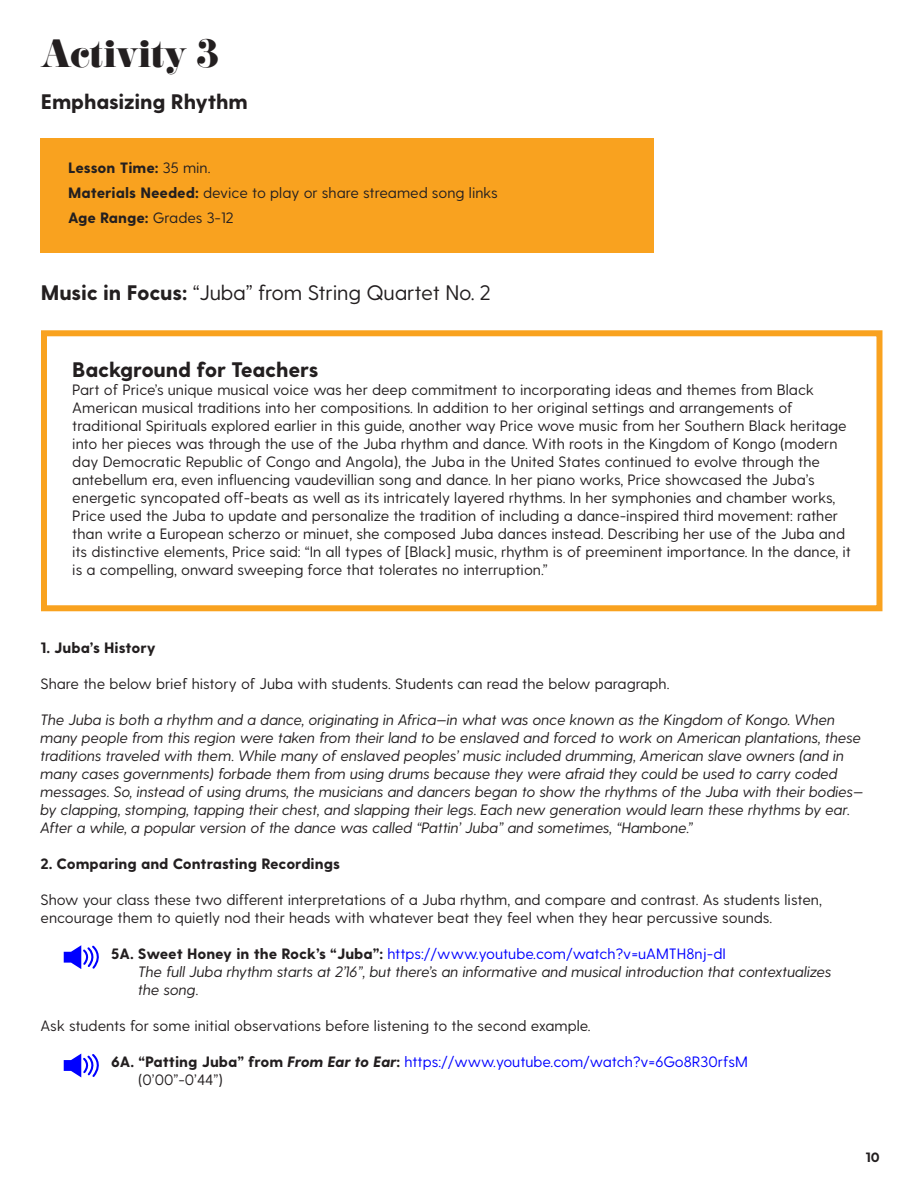
<style>
.page{position:relative;width:918px;height:1188px;background:#fff}
.page>*{position:absolute;margin:0;border:0;box-sizing:border-box;transform-origin:0 0}
.t1{font:34.5px "Eloquent JF Regular Pro";color:#231f20}
.t2{font:21px "Greycliff CF";letter-spacing:-.01em;color:#231f20}
.t3{font:800 21px "Greycliff CF";letter-spacing:-.01em;color:#231f20}
.t4{font:15px/18px "Greycliff CF";color:#231f20}
.t5{font:italic 15px/18px "Greycliff CF";color:#231f20}
.t6{font:15px "Greycliff CF";color:#00f}
.t7{font:800 15px "Greycliff CF";color:#231f20}
.t8{font:800 13.5px "Greycliff CF";color:#231f20}
.s1{font-weight:400}
.s2{font-weight:800}
.s3{font-weight:800;color:#231f20}
.s4{font-weight:800;font-style:italic;color:#231f20}
</style>
<div class="page">
<svg style="left:64px;top:945px;width:35px;height:24px"></svg>
<svg style="left:64px;top:1053px;width:35px;height:25px"></svg>
<div style="left:40px;top:138px;width:614px;height:115px;background:#f9a21f"></div>
<div style="left:41px;top:330px;width:841px;height:281px;border:6px solid #f9a21f"></div>
<p class="t1" style="left:41px;top:35px;width:180px">Activity 3</p>
<p class="t3" style="left:41px;top:89px;width:209px">Emphasizing Rhythm</p>
<p class="t7" style="left:68px;top:159px;width:144px">Lesson Time: <span class="s1">35 min.</span></p>
<p class="t4" style="left:68px;top:184px;width:431px"><span class="s2">Materials Needed:</span> device to play or share streamed song links</p>
<p class="t4" style="left:68px;top:209px;width:167px"><span class="s2">Age Range:</span> Grades 3-12</p>
<p class="t2" style="left:41px;top:280px;width:451px"><span class="s2">Music in Focus:</span> “Juba” from String Quartet No. 2</p>
<p class="t3" style="left:72px;top:357px;width:248px">Background for Teachers</p>
<p class="t4" style="left:72px;top:381px;width:780px">Part of Price’s unique musical voice was her deep commitment to incorporating ideas and themes from Black American musical traditions into her compositions. In addition to her original settings and arrangements of traditional Spirituals explored earlier in this guide, another way Price wove music from her Southern Black heritage into her pieces was through the use of the Juba rhythm and dance. With roots in the Kingdom of Kongo (modern day Democratic Republic of Congo and Angola), the Juba in the United States continued to evolve through the antebellum era, even influencing vaudevillian song and dance. In her piano works, Price showcased the Juba’s energetic syncopated off-beats as well as its intricately layered rhythms. In her symphonies and chamber works, Price used the Juba to update and personalize the tradition of including a dance-inspired third movement: rather than write a European scherzo or minuet, she composed Juba dances instead. Describing her use of the Juba and its distinctive elements, Price said: “In all types of [Black] music, rhythm is of preeminent importance. In the dance, it is a compelling, onward sweeping force that tolerates no interruption.”</p>
<p class="t7" style="left:40px;top:639px;width:117px">1. Juba’s History</p>
<p class="t4" style="left:40px;top:675px;width:631px">Share the below brief history of Juba with students. Students can read the below paragraph.</p>
<p class="t5" style="left:40px;top:711px;width:825px">The Juba is both a rhythm and a dance, originating in Africa—in what was once known as the Kingdom of Kongo. When many people from this region were taken from their land to be enslaved and forced to work on American plantations, these traditions traveled with them. While many of enslaved peoples’ music included drumming, American slave owners (and in many cases governments) forbade them from using drums because they were afraid they could be used to carry coded messages. So, instead of using drums, the musicians and dancers began to show the rhythms of the Juba with their bodies— by clapping, stomping, tapping their chest, and slapping their legs. Each new generation would learn these rhythms by ear.<br>After a while, a popular version of the dance was called “Pattin’ Juba” and sometimes, “Hambone.”</p>
<p class="t7" style="left:40px;top:855px;width:301px">2. Comparing and Contrasting Recordings</p>
<p class="t4" style="left:40px;top:891px;width:783px">Show your class these two different interpretations of a Juba rhythm, and compare and contrast. As students listen, encourage them to quietly nod their heads with whatever beat they feel when they hear percussive sounds.</p>
<p class="t6" style="left:111px;top:945px;width:616px"><span class="s3">5A. Sweet Honey in the Rock’s “Juba”:</span> https://www.youtube.com/watch?v=uAMTH8nj-dI</p>
<p class="t5" style="left:138px;top:963px;width:695px">The full Juba rhythm starts at 2’16”, but there’s an informative and musical introduction that contextualizes the song.</p>
<p class="t4" style="left:40px;top:1017px;width:552px">Ask students for some initial observations before listening to the second example.</p>
<p class="t6" style="left:111px;top:1053px;width:638px"><span class="s3">6A. “Patting Juba” from</span> <span class="s4">From Ear to Ear</span><span class="s3">:</span> https://www.youtube.com/watch?v=6Go8R30rfsM</p>
<p class="t4" style="left:138px;top:1071px;width:86px">(0’00”-0’44”)</p>
<p class="t8" style="left:866px;top:1149px;width:16px">10</p>
</div>
